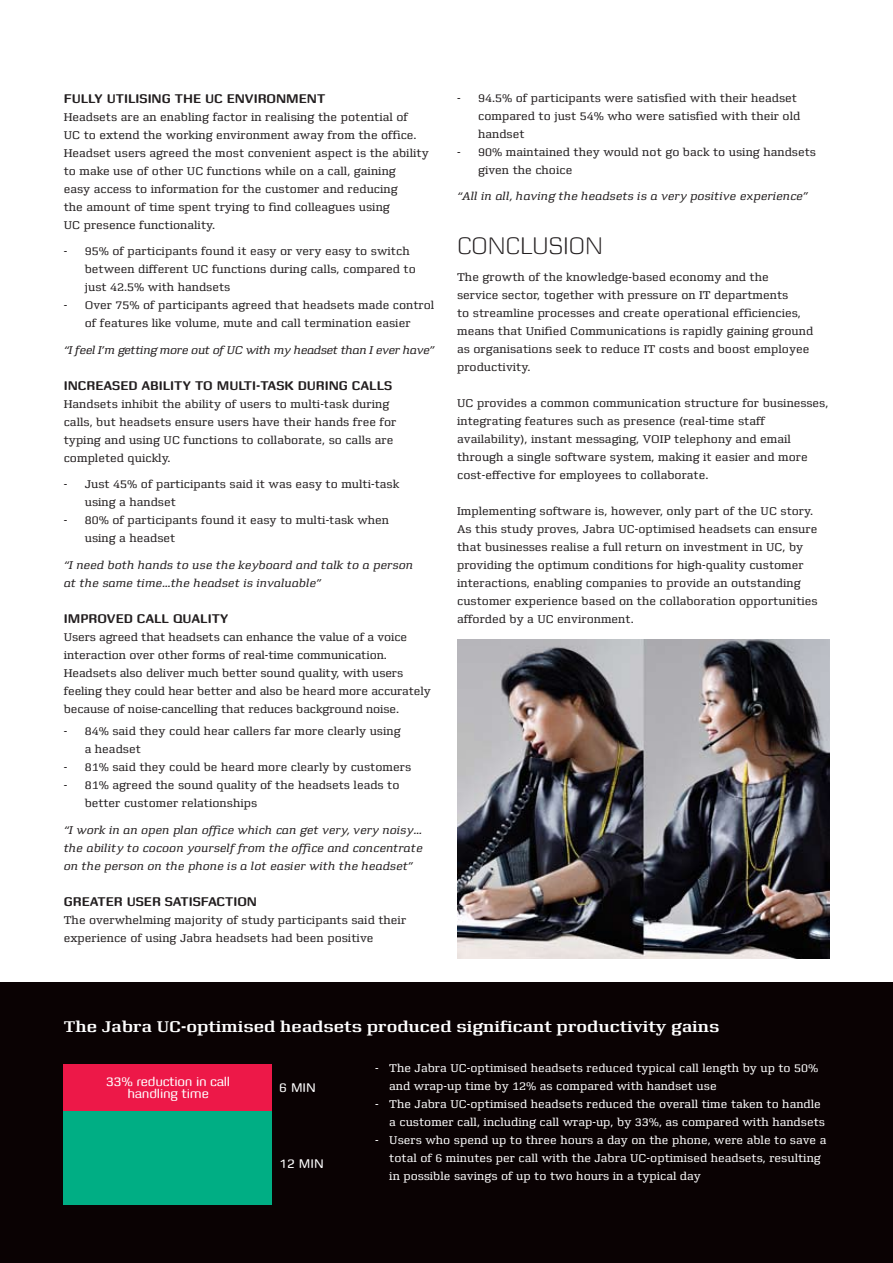
<style>
.page{position:relative;width:893px;height:1263px;background:#fff}
.page>*{position:absolute;margin:0;border:0;box-sizing:border-box;transform-origin:0 0}
.t1{font:300 25.5px "Zetta Round";color:#231f20}
.t2{font:700 16.5px "Zetta Serif";color:#fff}
.t3{font:700 13.5px "Zetta Round";color:#231f20}
.t4{font:13.5px/12px "Zetta Round";color:#fff;text-align:center}
.t5{font:12px/18px "Zetta Serif";color:#231f20}
.t6{font:12px/18px "Zetta Serif";color:#fff}
.t7{font:italic 12px/18px "Zetta Serif";color:#231f20}
.t8{font:italic 12px "Zetta Serif";letter-spacing:-.03em;color:#231f20}
</style>
<div class="page">
<img style="left:457px;top:639px;width:372px;height:319px">
<div style="left:0;top:982px;width:893px;height:281px;background:#0a0203"></div>
<div style="left:64px;top:1064px;width:208px;height:47px;background:#ed1848"></div>
<div style="left:64px;top:1111px;width:208px;height:93px;background:#00ae84"></div>
<p class="t3" style="left:64px;top:91px;width:9px">FULL</p>
<p class="t3" style="left:94px;top:91px;width:233px">Y UTILISING THE UC ENVIRONMENT</p>
<p class="t5" style="left:64px;top:108px;width:366px">Headsets are an enabling factor in realising the potential of<br>UC to extend the working environment away from the office.<br>Headset users agreed the most convenient aspect is the ability to make use of other UC functions while on a call, gaining<br>easy access to information for the customer and reducing<br>the amount of time spent trying to find colleagues using<br>UC presence functionality.</p>
<p class="t5" style="left:85px;top:243px;width:333px;text-indent:-21px">- 95% of participants found it easy or very easy to switch between different UC functions during calls, compared to just 42.5% with handsets</p>
<p class="t5" style="left:64px;top:297px;width:372px;text-align:center">- Over 75% of participants agreed that headsets made control of features like volume, mute and call termination easier</p>
<p class="t8" style="left:64px;top:344px;width:372px">“I feel I’m getting more out of UC with my headset than I ever have”</p>
<p class="t3" style="left:64px;top:378px;width:314px">INCREASED ABILITY TO MULTI-TASK DURING CALLS</p>
<p class="t5" style="left:64px;top:395px;width:334px">Handsets inhibit the ability of users to multi-task during calls, but headsets ensure users have their hands free for typing and using UC functions to collaborate, so calls are completed quickly.</p>
<p class="t5" style="left:85px;top:476px;width:316px;text-indent:-21px">- Just 45% of participants said it was easy to multi-task using a handset</p>
<p class="t5" style="left:85px;top:512px;width:306px;text-indent:-21px">- 80% of participants found it easy to multi-task when using a headset</p>
<p class="t7" style="left:64px;top:556px;width:351px">“I need both hands to use the keyboard and talk to a person at the same time…the headset is invaluable”</p>
<p class="t3" style="left:64px;top:611px;width:166px">IMPROVED CALL QUALITY</p>
<p class="t5" style="left:64px;top:628px;width:369px">Users agreed that headsets can enhance the value of a voice interaction over other forms of real-time communication.<br>Headsets also deliver much better sound quality, with users feeling they could hear better and also be heard more accurately because of noise-cancelling that reduces background noise.</p>
<p class="t5" style="left:85px;top:723px;width:317px;text-indent:-21px">- 84% said they could hear callers far more clearly using a headset</p>
<p class="t5" style="left:64px;top:759px;width:349px">- 81% said they could be heard more clearly by customers</p>
<p class="t5" style="left:85px;top:777px;width:316px;text-indent:-21px">- 81% agreed the sound quality of the headsets leads to better customer relationships</p>
<p class="t7" style="left:64px;top:821px;width:360px;text-align:justify">“I work in an open plan office which can get very, very noisy… the ability to cocoon yourself from the office and concentrate on the person on the phone is a lot easier with the headset”</p>
<p class="t3" style="left:64px;top:894px;width:195px">GREATER USER SATISFACTION</p>
<p class="t5" style="left:64px;top:911px;width:344px">The overwhelming majority of study participants said their experience of using Jabra headsets had been positive</p>
<p class="t5" style="left:478px;top:89px;width:324px;text-indent:-21px">- 94.5% of participants were satisfied with their headset compared to just 54% who were satisfied with their old handset</p>
<p class="t5" style="left:478px;top:143px;width:339px;text-indent:-21px">- 90% maintained they would not go back to using handsets given the choice</p>
<p class="t7" style="left:457px;top:188px;width:353px">“All in all, having the headsets is a very positive experience”</p>
<h1 class="t1" style="left:457px;top:233px;width:147px">CONCLUSION</h1>
<p class="t5" style="left:457px;top:268px;width:358px">The growth of the knowledge-based economy and the<br>service sector, together with pressure on IT departments<br>to streamline processes and create operational efficiencies, means that Unified Communications is rapidly gaining ground as organisations seek to reduce IT costs and boost employee productivity.</p>
<p class="t5" style="left:457px;top:394px;width:373px">UC provides a common communication structure for businesses, integrating features such as presence (real-time staff availability), instant messaging, VOIP telephony and email through a single software system, making it easier and more cost-effective for employees to collaborate.</p>
<p class="t5" style="left:457px;top:502px;width:362px">Implementing software is, however, only part of the UC story.<br>As this study proves, Jabra UC-optimised headsets can ensure that businesses realise a full return on investment in UC, by providing the optimum conditions for high-quality customer interactions, enabling companies to provide an outstanding customer experience based on the collaboration opportunities afforded by a UC environment.</p>
<h2 class="t2" style="left:64px;top:1018px;width:657px">The Jabra UC-optimised headsets produced significant productivity gains</h2>
<p class="t6" style="left:389px;top:1060px;width:431px;text-indent:-14px">- The Jabra UC-optimised headsets reduced typical call length by up to 50% and wrap-up time by 12% as compared with handset use</p>
<p class="t6" style="left:389px;top:1096px;width:437px;text-indent:-14px">- The Jabra UC-optimised headsets reduced the overall time taken to handle a customer call, including call wrap-up, by 33%, as compared with handsets</p>
<p class="t6" style="left:389px;top:1132px;width:439px;text-indent:-14px">- Users who spend up to three hours a day on the phone, were able to save a total of 6 minutes per call with the Jabra UC-optimised headsets, resulting in possible savings of up to two hours in a typical day</p>
<p class="t4" style="left:106px;top:1076px;width:125px">33% reduction in call handling time</p>
<p class="t4" style="left:279px;top:1082px;width:36px">6 min</p>
<p class="t4" style="left:279px;top:1158px;width:44px">12 min</p>
</div>
